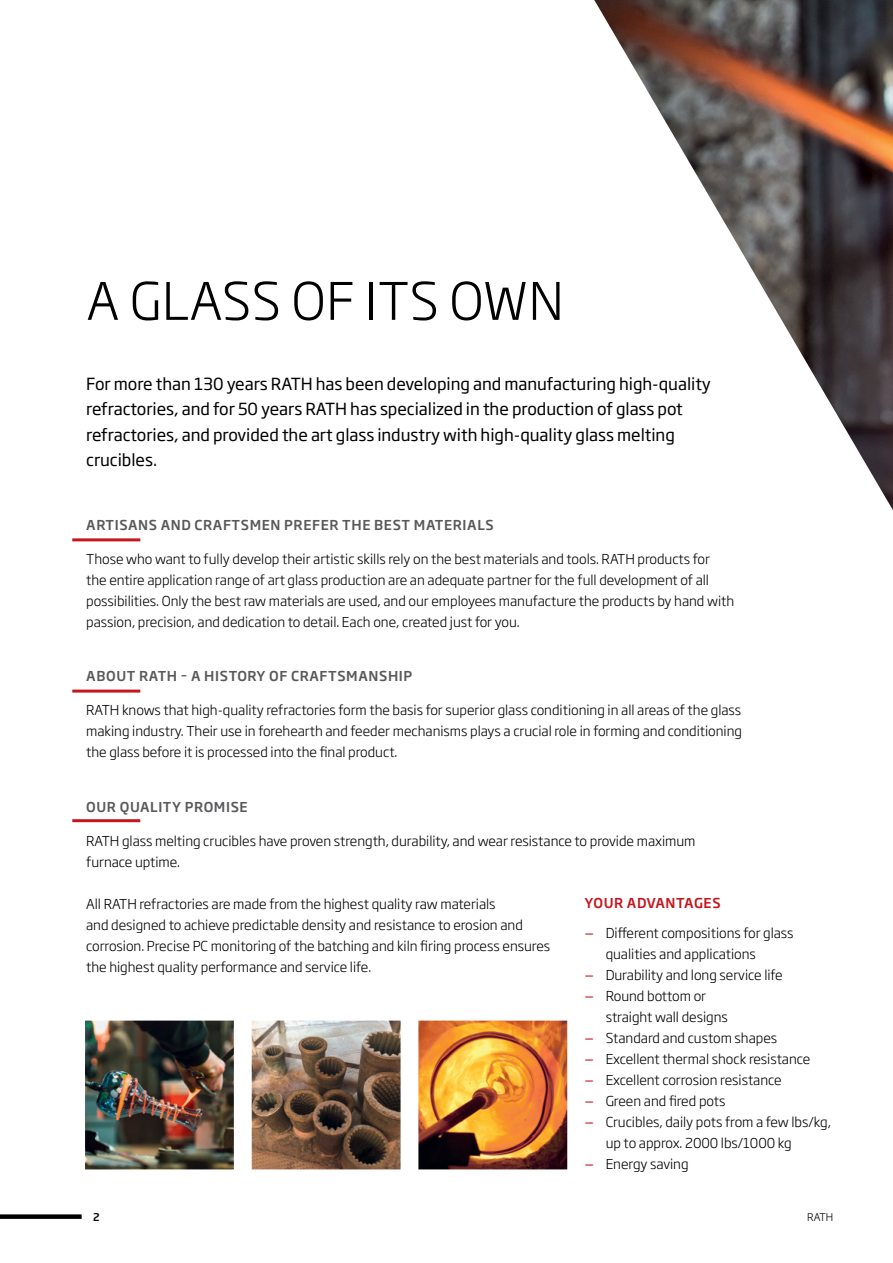
<style>
.page{position:relative;width:893px;height:1263px;background:#fff}
.page>*{position:absolute;margin:0;border:0;box-sizing:border-box;transform-origin:0 0}
.t1{font:300 51px "Soho Gothic Pro";letter-spacing:.01em;color:#000}
.t2{font:16.5px/25.5px "Soho Gothic Pro";letter-spacing:-.005em;color:#000}
.t3{font:300 13.5px/21px "Soho Gothic Pro";letter-spacing:-.005em;color:#000}
.t4{font:500 13.5px "Soho Gothic Pro";letter-spacing:.045em;color:#58595b}
.t5{font:500 13.5px "Soho Gothic Pro";letter-spacing:.045em;color:#c4161c}
.t6{font:300 10.5px "Soho Gothic Pro";color:#000}
.t7{font:500 10.5px "Soho Gothic Pro";color:#000}
.s1{font-weight:400;color:#c4161c}
</style>
<div class="page">
<div style="left:0;top:1214px;width:82px;height:5px;background:#000"></div>
<img style="left:594px;top:0;width:299px;height:510px">
<img style="left:85px;top:1020px;width:149px;height:149px">
<img style="left:252px;top:1020px;width:149px;height:149px">
<img style="left:418px;top:1020px;width:149px;height:149px">
<hr style="left:72px;top:689px;width:68px;height:3px;background:#c4161c">
<hr style="left:72px;top:819px;width:68px;height:3px;background:#c4161c">
<hr style="left:72px;top:538px;width:68px;height:3px;background:#c4161c">
<p class="t1" style="left:87px;top:261px;width:479px">A GLASS OF ITS OWN</p>
<p class="t2" style="left:86px;top:370px;width:626px">For more than 130 years RATH has been developing and manufacturing high-quality refractories, and for 50 years RATH has specialized in the production of glass pot refractories, and provided the art glass industry with high-quality glass melting crucibles.</p>
<p class="t4" style="left:86px;top:514px;width:409px">ARTISANS AND CRAFTSMEN PREFER THE BEST MATERIALS</p>
<p class="t3" style="left:86px;top:547px;width:649px">Those who want to fully develop their artistic skills rely on the best materials and tools. RATH products for<br>the entire application range of art glass production are an adequate partner for the full development of all possibilities. Only the best raw materials are used, and our employees manufacture the products by hand with passion, precision, and dedication to detail. Each one, created just for you.</p>
<p class="t4" style="left:86px;top:666px;width:328px">ABOUT RATH – A HISTORY OF CRAFTSMANSHIP</p>
<p class="t3" style="left:86px;top:699px;width:657px;text-align:justify">RATH knows that high-quality refractories form the basis for superior glass conditioning in all areas of the glass making industry. Their use in forehearth and feeder mechanisms plays a crucial role in forming and conditioning the glass before it is processed into the final product.</p>
<p class="t4" style="left:86px;top:796px;width:163px">OUR QUALITY PROMISE</p>
<p class="t3" style="left:86px;top:829px;width:611px">RATH glass melting crucibles have proven strength, durability, and wear resistance to provide maximum furnace uptime.</p>
<p class="t3" style="left:86px;top:892px;width:411px">All RATH refractories are made from the highest quality raw materials</p>
<p class="t3" style="left:86px;top:913px;width:438px">and designed to achieve predictable density and resistance to erosion and</p>
<p class="t3" style="left:86px;top:934px;width:465px">corrosion. Precise PC monitoring of the batching and kiln firing process ensures</p>
<p class="t3" style="left:86px;top:955px;width:287px">the highest quality performance and service life.</p>
<p class="t5" style="left:584px;top:893px;width:138px">YOUR ADVANTAGES</p>
<p class="t3" style="left:606px;top:921px;width:190px;text-indent:-21px"><span class="s1">‒</span> Different compositions for glass qualities and applications</p>
<p class="t3" style="left:584px;top:963px;width:200px"><span class="s1">‒</span> Durability and long service life</p>
<p class="t3" style="left:606px;top:984px;width:124px;text-indent:-21px"><span class="s1">‒</span> Round bottom or straight wall designs</p>
<p class="t3" style="left:584px;top:1026px;width:194px"><span class="s1">‒</span> Standard and custom shapes</p>
<p class="t3" style="left:584px;top:1047px;width:228px"><span class="s1">‒</span> Excellent thermal shock resistance</p>
<p class="t3" style="left:584px;top:1068px;width:199px"><span class="s1">‒</span> Excellent corrosion resistance</p>
<p class="t3" style="left:584px;top:1089px;width:142px"><span class="s1">‒</span> Green and fired pots</p>
<p class="t3" style="left:606px;top:1110px;width:227px;text-indent:-21px"><span class="s1">‒</span> Crucibles, daily pots from a few lbs/kg, up to approx. 2000 lbs/1000 kg</p>
<p class="t3" style="left:584px;top:1152px;width:106px"><span class="s1">‒</span> Energy saving</p>
<p class="t7" style="left:93px;top:1208px;width:8px">2</p>
<p class="t6" style="left:807px;top:1209px;width:28px">RATH</p>
</div>
